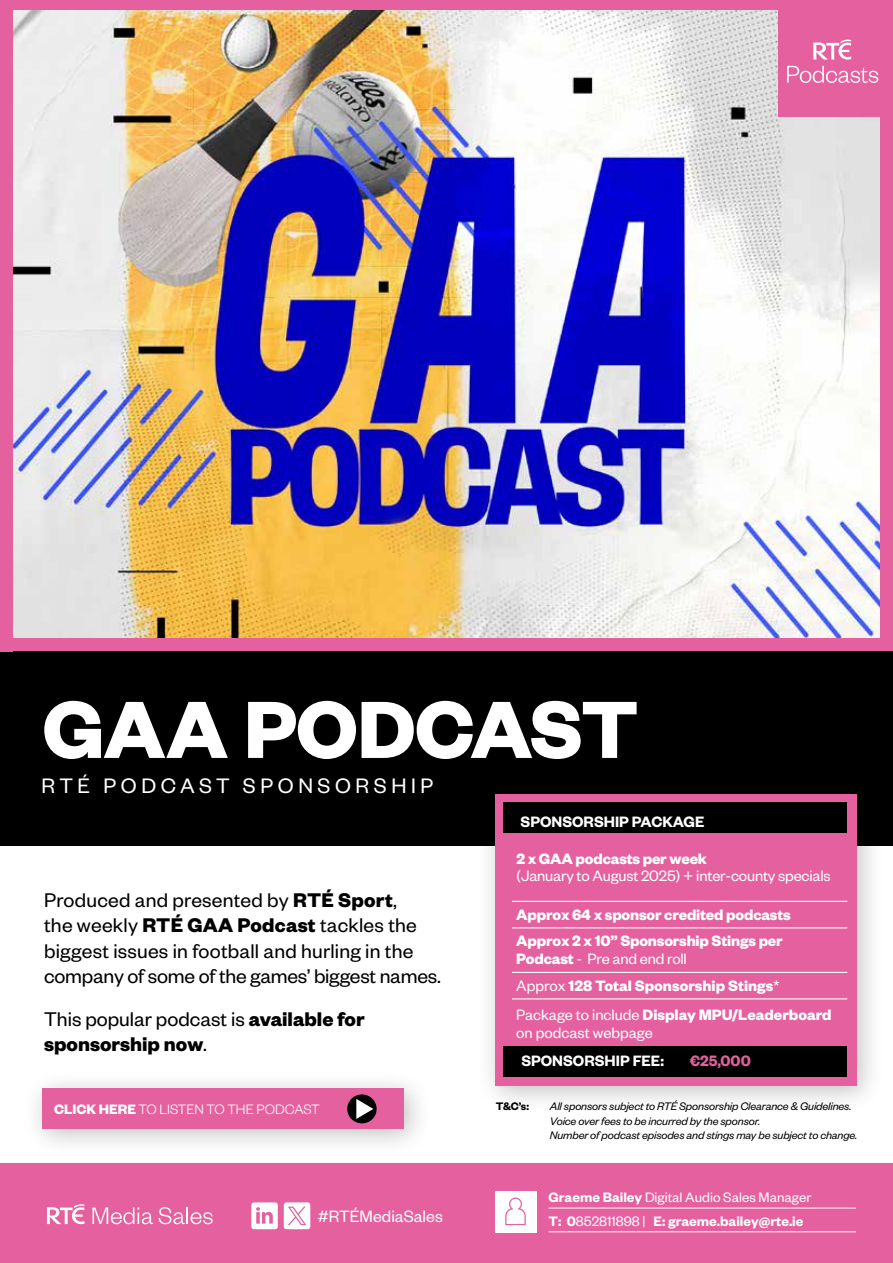
<style>
.page{position:relative;width:893px;height:1263px;background:#fff}
.page>*{position:absolute;margin:0;border:0;box-sizing:border-box;transform-origin:0 0}
.t1{font:700 88.95px "Founders Grotesk";letter-spacing:-.01em;color:#fff}
.t2{font:22.95px "Founders Grotesk";letter-spacing:.2em;color:#fff}
.t3{font:21.75px/25.5px "Founders Grotesk";letter-spacing:.01em;color:#000}
.t4{font:700 21.75px/25.5px "Founders Grotesk";color:#000}
.t5{font:18px "Founders Grotesk";color:#fff}
.t6{font:700 16.5px/26.5px "Founders Grotesk";letter-spacing:-.01em;color:#fff}
.t7{font:16.5px/18px "Founders Grotesk";letter-spacing:-.01em;color:#fff}
.t8{font:600 16.5px "Founders Grotesk";color:#fff}
.t9{font:600 16.5px "Founders Grotesk";color:#e4609f}
.t10{font:15px "Founders Grotesk";color:#fff}
.t11{font:600 15px "Founders Grotesk";color:#fff}
.t12{font:300 15px "Founders Grotesk";color:#fff}
.t13{font:italic 12px/14.4px "Founders Grotesk";letter-spacing:-.01em;color:#000}
.t14{font:600 12px "Founders Grotesk";color:#000}
.s1{font-weight:700}
.s2{font-weight:400}
.s3{font-weight:600}
</style>
<div class="page">
<img style="left:13px;top:10px;width:867px;height:628px">
<div style="left:0;top:651px;width:893px;height:194px;background:#000"></div>
<div style="left:0;top:1164px;width:893px;height:99px;background:#e4609f"></div>
<svg style="left:47px;top:1204px;width:38px;height:20px"></svg>
<svg style="left:92px;top:1207px;width:61px;height:17px"></svg>
<svg style="left:159px;top:1207px;width:54px;height:17px"></svg>
<div style="left:778px;top:9px;width:108px;height:108px;background:#e4609f"></div>
<svg style="left:813px;top:40px;width:38px;height:20px"></svg>
<svg style="left:787px;top:66px;width:91px;height:17px"></svg>
<div style="left:23px;top:1069px;width:409px;height:88px;background:#000;opacity:.25"></div>
<div style="left:43px;top:1089px;width:361px;height:40px;background:#e4609f"></div>
<div style="left:347px;top:1094px;width:30px;height:29px;background:#000;border-radius:50%"></div>
<svg style="left:356px;top:1099px;width:17px;height:20px"></svg>
<hr style="left:548px;top:1208px;width:308px;height:1px;background:#fff">
<hr style="left:548px;top:1231px;width:308px;height:1px;background:#fff">
<div style="left:495px;top:1191px;width:41px;height:41px;background:#fff"></div>
<svg style="left:505px;top:1197px;width:21px;height:29px"></svg>
<div style="left:251px;top:1202px;width:27px;height:27px;background:#fff;border-radius:3px"></div>
<svg style="left:256px;top:1207px;width:17px;height:16px"></svg>
<div style="left:284px;top:1202px;width:26px;height:27px;background:#fff;border-radius:3px"></div>
<svg style="left:288px;top:1206px;width:18px;height:19px"></svg>
<div style="left:475px;top:774px;width:409px;height:340px;background:#000;opacity:.25"></div>
<div style="left:495px;top:794px;width:361px;height:292px;background:#e4609f"></div>
<div style="left:503px;top:802px;width:344px;height:30px;background:#000"></div>
<div style="left:0;top:0;width:893px;height:10px;background:#e4609f"></div>
<div style="left:0;top:638px;width:893px;height:13px;background:#e4609f"></div>
<div style="left:880px;top:0;width:13px;height:650px;background:#e4609f"></div>
<div style="left:0;top:0;width:13px;height:651px;background:#e4609f"></div>
<hr style="left:512px;top:901px;width:335px;height:1px;background:#fff">
<hr style="left:512px;top:927px;width:335px;height:1px;background:#fff">
<hr style="left:512px;top:972px;width:335px;height:1px;background:#fff">
<hr style="left:512px;top:998px;width:335px;height:1px;background:#fff">
<div style="left:503px;top:1047px;width:344px;height:30px;background:#000"></div>
<h1 class="t1" style="left:43px;top:673px;width:598px">GAA PODCAST</h1>
<h2 class="t2" style="left:41px;top:771px;width:393px">RTÉ PODCAST SPONSORSHIP</h2>
<h3 class="t3" style="left:44px;top:886px;width:398px">Produced and presented by <span class="s1">RTÉ Sport</span>,<br>the weekly <span class="s1">RTÉ GAA Podcast</span> tackles the biggest issues in football and hurling in the company of some of the games’ biggest names.</h3>
<h3 class="t4" style="left:44px;top:1005px;width:322px"><span class="s2">This popular podcast is</span> available for sponsorship now<span class="s2">.</span></h3>
<p class="t12" style="left:54px;top:1100px;width:267px"><span class="s1">CLICK HERE</span> TO LISTEN TO THE PODCAST</p>
<h3 class="t8" style="left:521px;top:811px;width:185px">SPONSORSHIP PACKAGE</h3>
<h3 class="t6" style="left:516px;top:844px;width:192px">2 x GAA podcasts per week</h3>
<h3 class="t7" style="left:516px;top:866px;width:316px">(January to August 2025) + inter-county specials</h3>
<h3 class="t6" style="left:516px;top:900px;width:276px">Approx 64 x sponsor credited podcasts<br>Approx 2 x 10” Sponsorship Stings per</h3>
<h3 class="t6" style="left:516px;top:945px;width:264px">Podcast <span class="s2">- Pre and end roll<br>Approx</span> 128 Total Sponsorship Stings<span class="s2">*</span></h3>
<h3 class="t7" style="left:516px;top:1004px;width:317px">Package to include <span class="s1">Display MPU/Leaderboard </span>on podcast webpage</h3>
<h3 class="t8" style="left:521px;top:1050px;width:144px">SPONSORSHIP FEE:</h3>
<h3 class="t9" style="left:690px;top:1050px;width:63px">€25,000</h3>
<p class="t14" style="left:496px;top:1099px;width:35px">T&amp;C’s:</p>
<p class="t13" style="left:550px;top:1099px;width:309px">All sponsors subject to RTÉ Sponsorship Clearance &amp; Guidelines.<br>Voice over fees to be incurred by the sponsor.<br>Number of podcast episodes and stings may be subject to change.</p>
<p class="t10" style="left:548px;top:1188px;width:264px"><span class="s3">Graeme Bailey</span> Digital Audio Sales Manager</p>
<h3 class="t5" style="left:318px;top:1205px;width:126px">#RTÉMediaSales</h3>
<p class="t11" style="left:548px;top:1212px;width:257px">T: 0<span class="s2">852811898 |</span> E: graeme.bailey@rte.ie</p>
</div>
